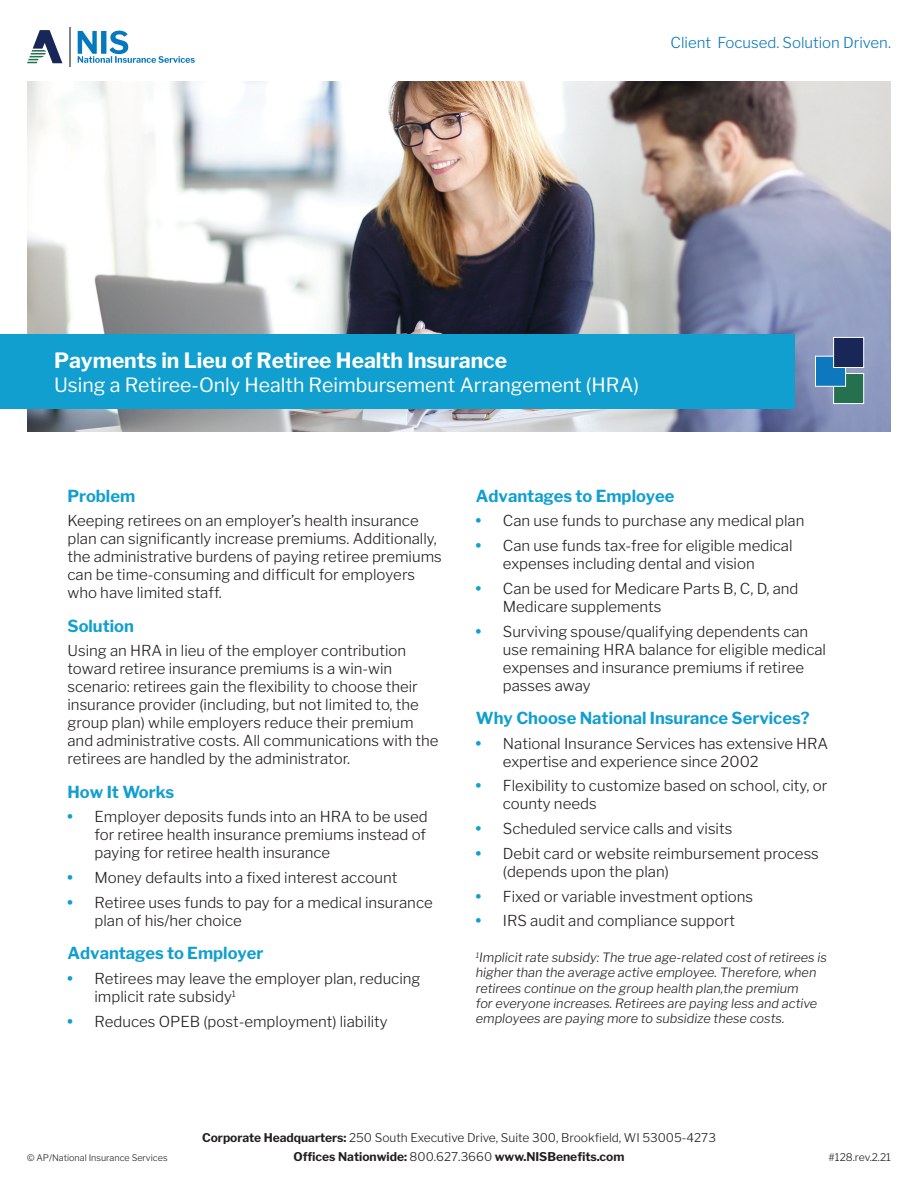
<style>
.page{position:relative;width:918px;height:1188px;background:#fff}
.page>*{position:absolute;margin:0;border:0;box-sizing:border-box;transform-origin:0 0}
.t1{font:700 21px "Libre Franklin";color:#fff}
.t2{font:19.5px "Libre Franklin";color:#fff}
.t3{font:700 16.5px "Libre Franklin";color:#119fcf}
.t4{font:300 15px/18px "Libre Franklin";color:#231f20}
.t5{font:300 15px "Libre Franklin";color:#0d78bd}
.t6{font:italic 300 12.75px/15.3px "Libre Franklin";color:#231f20}
.t7{font:300 12px/18.1px "Libre Franklin";color:#231f20;text-align:center}
.t8{font:300 10.5px "Libre Franklin";color:#231f20}
.t9{font:300 9px "Libre Franklin";color:#231f20}
.s1{font-weight:900;color:#119fcf}
.s2{font-weight:700}
</style>
<div class="page">
<svg style="left:27px;top:30px;width:35px;height:33px"></svg>
<hr style="left:70px;top:27px;width:1px;height:40px;background:#808385">
<svg style="left:78px;top:31px;width:117px;height:32px"></svg>
<img style="left:27px;top:81px;width:864px;height:351px">
<div style="left:0;top:334px;width:795px;height:74px;background:#119fcf"></div>
<div style="left:833px;top:373px;width:31px;height:31px;background:#25704f;border:1px solid #fff"></div>
<div style="left:815px;top:356px;width:31px;height:31px;background:#0d78bd;border:1px solid #fff"></div>
<div style="left:833px;top:337px;width:31px;height:31px;background:#182757;border:1px solid #fff"></div>
<p class="t5" style="left:671px;top:34px;width:222px">Client Focused. Solution Driven.</p>
<h1 class="t1" style="left:54px;top:348px;width:455px">Payments in Lieu of Retiree Health Insurance</h1>
<h2 class="t2" style="left:54px;top:373px;width:587px">Using a Retiree-Only Health Reimbursement Arrangement (HRA)</h2>
<p class="t3" style="left:68px;top:486px;width:69px">Problem</p>
<p class="t4" style="left:68px;top:512px;width:376px">Keeping retirees on an employer’s health insurance plan can significantly increase premiums. Additionally, the administrative burdens of paying retiree premiums can be time-consuming and difficult for employers who have limited staff.</p>
<p class="t3" style="left:68px;top:616px;width:68px">Solution</p>
<p class="t4" style="left:68px;top:642px;width:372px">Using an HRA in lieu of the employer contribution toward retiree insurance premiums is a win-win scenario: retirees gain the flexibility to choose their insurance provider (including, but not limited to, the group plan) while employers reduce their premium and administrative costs. All communications with the retirees are handled by the administrator.</p>
<p class="t3" style="left:68px;top:782px;width:108px">How It Works</p>
<p class="t4" style="left:94px;top:808px;width:335px;text-align:justify;text-indent:-27px"><span class="s1">•</span> Employer deposits funds into an HRA to be used for retiree health insurance premiums instead of paying for retiree health insurance</p>
<p class="t4" style="left:68px;top:869px;width:331px"><span class="s1">•</span> Money defaults into a fixed interest account</p>
<p class="t4" style="left:94px;top:894px;width:340px;text-indent:-27px"><span class="s1">•</span> Retiree uses funds to pay for a medical insurance plan of his/her choice</p>
<p class="t3" style="left:68px;top:943px;width:198px">Advantages to Employer</p>
<p class="t4" style="left:94px;top:970px;width:328px;text-indent:-27px"><span class="s1">•</span> Retirees may leave the employer plan, reducing implicit rate subsidy<sup>1</sup></p>
<p class="t4" style="left:68px;top:1012px;width:322px"><span class="s1">•</span> Reduces OPEB (post-employment) liability</p>
<p class="t3" style="left:476px;top:486px;width:200px">Advantages to Employee</p>
<p class="t4" style="left:476px;top:512px;width:330px"><span class="s1">•</span> Can use funds to purchase any medical plan</p>
<p class="t4" style="left:503px;top:537px;width:291px;text-indent:-27px"><span class="s1">•</span> Can use funds tax-free for eligible medical expenses including dental and vision</p>
<p class="t4" style="left:503px;top:579px;width:297px;text-indent:-27px"><span class="s1">•</span> Can be used for Medicare Parts B, C, D, and<br>Medicare supplements</p>
<p class="t4" style="left:503px;top:622px;width:325px;text-indent:-27px"><span class="s1">•</span> Surviving spouse/qualifying dependents can use remaining HRA balance for eligible medical expenses and insurance premiums if retiree passes away</p>
<p class="t3" style="left:476px;top:708px;width:335px">Why Choose National Insurance Services?</p>
<p class="t4" style="left:503px;top:734px;width:327px;text-indent:-27px"><span class="s1">•</span> National Insurance Services has extensive HRA expertise and experience since 2002</p>
<p class="t4" style="left:503px;top:777px;width:326px;text-indent:-27px"><span class="s1">•</span> Flexibility to customize based on school, city, or county needs</p>
<p class="t4" style="left:476px;top:820px;width:258px"><span class="s1">•</span> Scheduled service calls and visits</p>
<p class="t4" style="left:503px;top:845px;width:318px;text-indent:-27px"><span class="s1">•</span> Debit card or website reimbursement process (depends upon the plan)</p>
<p class="t4" style="left:476px;top:887px;width:279px"><span class="s1">•</span> Fixed or variable investment options</p>
<p class="t4" style="left:476px;top:912px;width:261px"><span class="s1">•</span> IRS audit and compliance support</p>
<p class="t6" style="left:476px;top:950px;width:353px"><sup>1</sup>Implicit rate subsidy: The true age-related cost of retirees is higher than the average active employee. Therefore, when retirees continue on the group health plan,the premium<br>for everyone increases. Retirees are paying less and active employees are paying more to subsidize these costs.</p>
<p class="t7" style="left:202px;top:1129px;width:515px"><span class="s2">Corporate Headquarters:</span> 250 South Executive Drive, Suite 300, Brookfield, WI 53005-4273<br><span class="s2">Offices Nationwide:</span> 800.627.3660 <span class="s2">www.NISBenefits.com</span></p>
<p class="t9" style="left:27px;top:1152px;width:142px">© AP/National Insurance Services</p>
<p class="t8" style="left:829px;top:1151px;width:64px">#128.rev.2.21</p>
</div>
